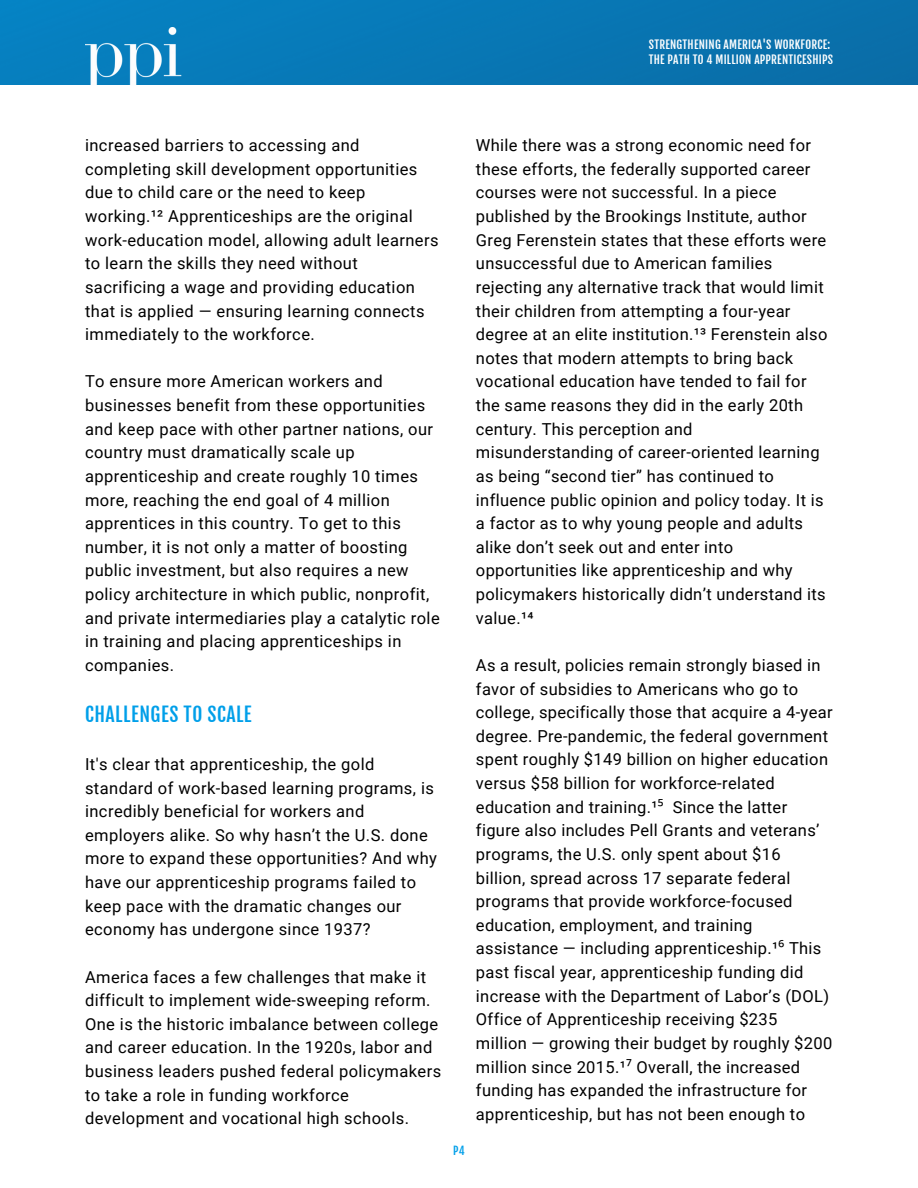
<style>
.page{position:relative;width:918px;height:1188px;background:#fff}
.page>*{position:absolute;margin:0;border:0;box-sizing:border-box;transform-origin:0 0}
.t1{font:19.5px "Fjalla One";letter-spacing:.025em;color:#009fe9}
.t2{font:16.5px/23.7px "Roboto";letter-spacing:.02em;color:#000}
.t3{font:11.25px/15.1px "Fjalla One";letter-spacing:.02em;color:#fff}
.t4{font:11.1px "Fjalla One";color:#009fe9}
.s1{font-family:"Noto Sans"}
</style>
<div class="page">
<img style="left:0;top:0;width:918px;height:85px">
<img style="left:85px;top:28px;width:98px;height:57px">
<p class="t3" style="left:649px;top:37px;width:186px">STRENGTHENING AMERICA'S WORKFORCE:<br>THE PATH TO 4 MILLION APPRENTICESHIPS</p>
<p class="t2" style="left:85px;top:134px;width:355px">increased barriers to accessing and completing skill development opportunities due to child care or the need to keep working.¹² Apprenticeships are the original work-education model, allowing adult learners to learn the skills they need without sacrificing a wage and providing education that is applied — ensuring learning connects immediately to the workforce.</p>
<p class="t2" style="left:85px;top:370px;width:356px">To ensure more American workers and businesses benefit from these opportunities and keep pace with other partner nations, our country must dramatically scale up apprenticeship and create roughly 10 times more, reaching the end goal of 4 million apprentices in this country. To get to this number, it is not only a matter of boosting public investment, but also requires a new policy architecture in which public, nonprofit, and private intermediaries play a catalytic role in training and placing apprenticeships in companies.</p>
<p class="t1" style="left:85px;top:702px;width:168px">CHALLENGES TO SCALE</p>
<p class="t2" style="left:85px;top:752px;width:354px">It's clear that apprenticeship, the gold standard of work-based learning programs, is incredibly beneficial for workers and employers alike. So why hasn’t the U.S. done more to expand these opportunities? And why have our apprenticeship programs failed to keep pace with the dramatic changes our economy has undergone since 1937?</p>
<p class="t2" style="left:85px;top:965px;width:358px">America faces a few challenges that make it difficult to implement wide-sweeping reform.<br>One is the historic imbalance between college and career education. In the 1920s, labor and business leaders pushed federal policymakers to take a role in funding workforce development and vocational high schools.</p>
<p class="t4" style="left:453px;top:1143px;width:13px">P4</p>
<p class="t2" style="left:476px;top:134px;width:353px">While there was a strong economic need for these efforts, the federally supported career courses were not successful. In a piece published by the Brookings Institute, author Greg Ferenstein states that these efforts were unsuccessful due to American families rejecting any alternative track that would limit their children from attempting a four-year degree at an elite institution.¹³ Ferenstein also notes that modern attempts to bring back vocational education have tended to fail for the same reasons they did in the early 20th century. This perception and misunderstanding of career-oriented learning as being “second tier” has continued to influence public opinion and policy today. It is a factor as to why young people and adults alike don’t seek out and enter into opportunities like apprenticeship and why policymakers historically didn’t understand its value.¹⁴</p>
<p class="t2" style="left:476px;top:653px;width:358px">As a result, policies remain strongly biased in favor of subsidies to Americans who go to college, specifically those that acquire a 4-year degree. Pre-pandemic, the federal government spent roughly $149 billion on higher education versus $58 billion for workforce-related education and training.¹<span class="s1">⁵</span> Since the latter figure also includes Pell Grants and veterans’ programs, the U.S. only spent about $16 billion, spread across 17 separate federal programs that provide workforce-focused education, employment, and training assistance — including apprenticeship.¹<span class="s1">⁶</span> This past fiscal year, apprenticeship funding did increase with the Department of Labor’s (DOL)<br>Office of Apprenticeship receiving $235<br>million — growing their budget by roughly $200 million since 2015.¹<span class="s1">⁷</span> Overall, the increased funding has expanded the infrastructure for apprenticeship, but has not been enough to</p>
</div>
